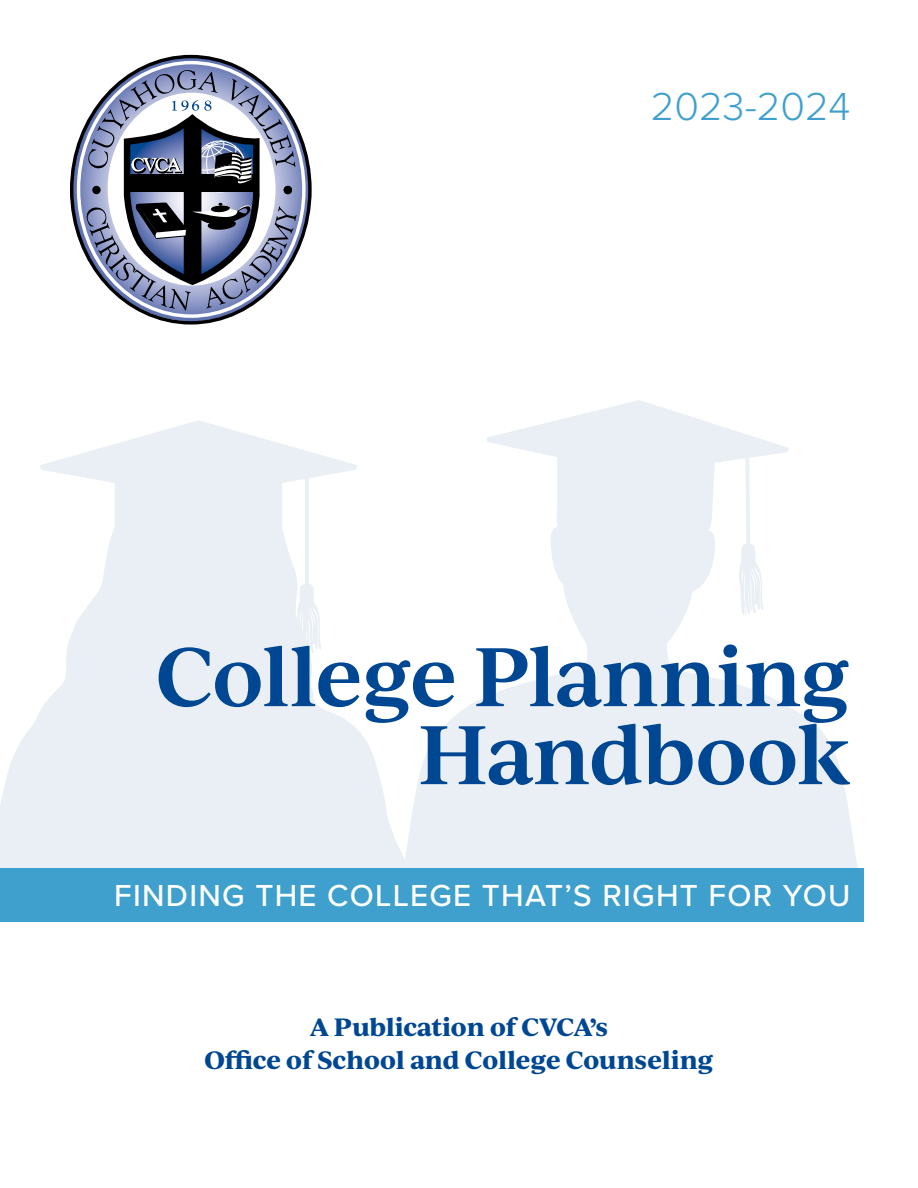
<style>
.page{position:relative;width:918px;height:1188px;background:#fff}
.page>*{position:absolute;margin:0;border:0;box-sizing:border-box;transform-origin:0 0}
.t1{font:600 79.5px "Ivy Journal";letter-spacing:-.02em;color:#004793}
.t2{font:300 40.5px "Proxima Nova";color:#3fa0cd}
.t3{font:500 31.5px "Proxima Nova";letter-spacing:.04em;color:#fff}
.t4{font:700 24px "Ivy Journal";letter-spacing:-.01em;color:#004793}
</style>
<div class="page">
<svg style="left:0;top:420px;width:403px;height:448px;fill:#e9eff5"></svg>
<svg style="left:403px;top:400px;width:455px;height:468px;fill:#e9eff5"></svg>
<svg style="left:72px;top:57px;width:239px;height:264px"></svg>
<svg style="left:86px;top:70px;width:211px;height:241px"></svg>
<div style="left:0;top:868px;width:864px;height:54px;background:#3fa0cd"></div>
<p class="t2" style="left:651px;top:76px;width:201px">2023-2024</p>
<p class="t1" style="left:156px;top:618px;width:696px">College Planning</p>
<p class="t1" style="left:418px;top:696px;width:434px">Handbook</p>
<p class="t3" style="left:114px;top:872px;width:738px">FINDING THE COLLEGE THAT’S RIGHT FOR YOU</p>
<p class="t4" style="left:310px;top:1009px;width:299px">A Publication of CVCA’s</p>
<p class="t4" style="left:204px;top:1042px;width:511px">Office of School and College Counseling</p>
</div>
